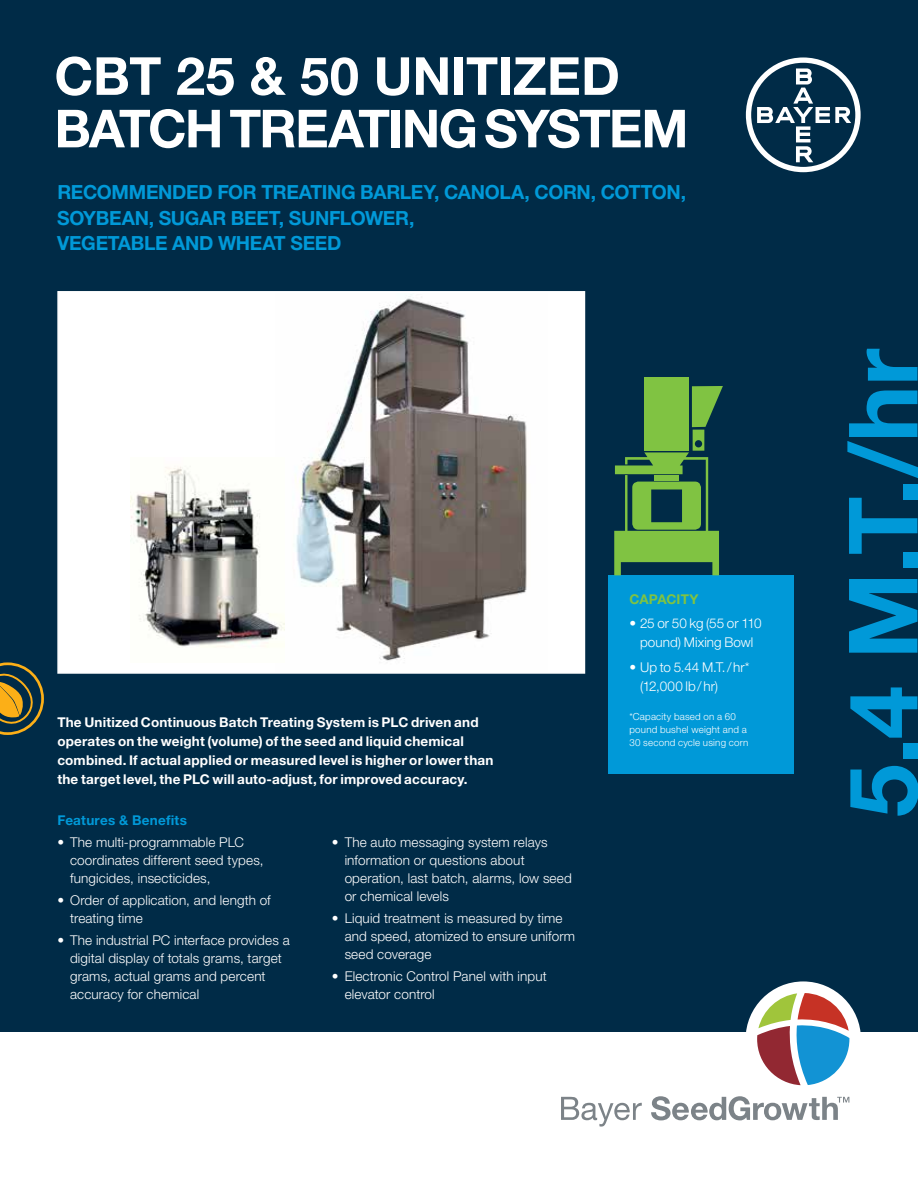
<style>
.page{position:relative;width:918px;height:1188px;background:#002b47}
.page>*{position:absolute;margin:0;border:0;box-sizing:border-box;transform-origin:0 0}
.t1{font:700 95.85px "Helvetica Neue LT Std";color:#0099d8}
.t2{font:700 52.5px/52.5px "Helvetica Neue LT Std";letter-spacing:-.02em;color:#fff}
.t3{font:700 19.5px/25.5px "Helvetica Neue LT Std";letter-spacing:-.015em;color:#0099d8}
.t4{font:300 13.5px/18px "Helvetica Neue LT Std";letter-spacing:.01em;color:#fff}
.t5{font:700 13.5px/19.2px "Helvetica Neue LT Std";letter-spacing:.015em;color:#fff}
.t6{font:700 13.5px "Helvetica Neue LT Std";letter-spacing:.02em;color:#0099d8}
.t7{font:700 13.5px "Helvetica Neue LT Std";color:#80c342}
.t8{font:300 9.75px/12.8px "Helvetica Neue LT Std";letter-spacing:.02em;color:#fff}
</style>
<div class="page">
<div style="left:608px;top:575px;width:186px;height:199px;background:#0099d8"></div>
<div style="left:644px;top:377px;width:45px;height:73px;background:#80c342"></div>
<svg style="left:614px;top:386px;width:109px;height:189px"></svg>
<svg style="left:0;top:662px;width:44px;height:73px"></svg>
<div style="left:57px;top:291px;width:528px;height:383px;background:#fff;border:2px solid #fff"></div>
<img style="left:276px;top:293px;width:271px;height:379px">
<img style="left:131px;top:457px;width:153px;height:205px">
<div style="left:0;top:1033px;width:918px;height:155px;background:#fff"></div>
<svg style="left:561px;top:1097px;width:81px;height:30px"></svg>
<svg style="left:651px;top:1096px;width:198px;height:24px"></svg>
<div style="left:746px;top:981px;width:115px;height:116px;background:#fff;border-radius:50%"></div>
<svg style="left:757px;top:993px;width:92px;height:92px"></svg>
<svg style="left:746px;top:57px;width:115px;height:115px"></svg>
<h2 class="t2" style="left:54px;top:49px;width:636px">CBT 25 &amp; 50 UNITIZED<br>BATCH TREATING Syste m</h2>
<h3 class="t3" style="left:57px;top:179px;width:630px;text-indent:303px">BARLEY, CANOLA, CORN, COTTON,<br>SOYBEAN, SUGAR BEET, SUNFLOWER,<br>VEGETABLE AND WHEAT SEED</h3>
<h3 class="t3" style="left:57px;top:179px;width:103px">Recommended</h3>
<h3 class="t3" style="left:217px;top:179px;width:57px">for treating</h3>
<p class="t5" style="left:57px;top:712px;width:438px">The Unitized Continuous Batch Treating System is PLC driven and operates on the weight (volume) of the seed and liquid chemical combined. If actual applied or measured level is higher or lower than the target level, the PLC will auto-adjust, for improved accuracy.</p>
<p class="t6" style="left:57px;top:812px;width:131px">Features &amp; Benefits</p>
<p class="t4" style="left:70px;top:833px;width:195px;text-indent:-13px">• The multi-programmable PLC coordinates different seed types, fungicides, insecticides,</p>
<p class="t4" style="left:70px;top:891px;width:202px;text-indent:-13px">• Order of application, and length of treating time</p>
<p class="t4" style="left:70px;top:931px;width:221px;text-indent:-13px">• The industrial PC interface provides a digital display of totals grams, target grams, actual grams and percent accuracy for chemical</p>
<p class="t4" style="left:345px;top:833px;width:229px;text-indent:-13px">• The auto messaging system relays information or questions about operation, last batch, alarms, low seed or chemical levels</p>
<p class="t4" style="left:345px;top:909px;width:232px;text-indent:-13px">• Liquid treatment is measured by time and speed, atomized to ensure uniform seed coverage</p>
<p class="t4" style="left:345px;top:967px;width:204px;text-indent:-13px">• Electronic Control Panel with input elevator control</p>
<p class="t7" style="left:629px;top:591px;width:20px">Capacit</p>
<p class="t7" style="left:690px;top:591px;width:11px">y</p>
<p class="t4" style="left:629px;top:613px;width:134px;line-height:19.2px;text-align:center">• 25 or 50 kg (55 or 110 pound) Mixing Bowl</p>
<p class="t4" style="left:640px;top:657px;width:111px;line-height:19.2px;text-indent:-11px">• Up to 5.44 M.T./hr* (12,000 lb/hr)</p>
<p class="t8" style="left:629px;top:710px;width:120px">*Capacity based on a 60 pound bushel weight and a<br>30 second cycle using corn</p>
<h1 class="t1" style="left:824px;top:817px;width:470px;rotate:-90deg">5.4 M.T./hr</h1>
</div>
